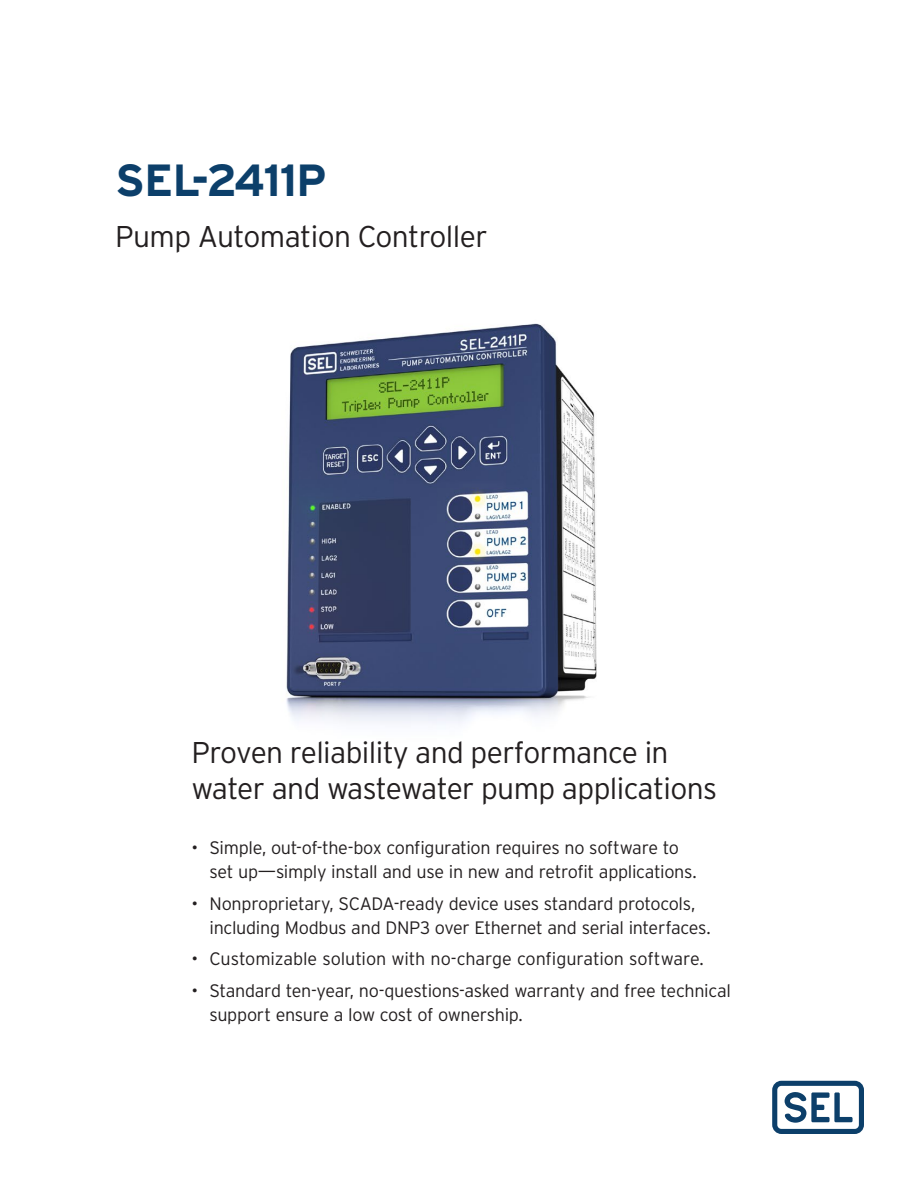
<style>
.page{position:relative;width:918px;height:1188px;background:#fff}
.page>*{position:absolute;margin:0;border:0;box-sizing:border-box;transform-origin:0 0}
.Cover_Title{font:700 45px "Interstate Poly";letter-spacing:-.02em;color:#0c3f6a}
.Cover_Sub{font:300 30px/36px "Interstate Poly";letter-spacing:-.02em;color:#231f20}
.t1{font:300 18px/24px "Interstate Poly";letter-spacing:-.02em;color:#231f20}
</style>
<div class="page">
<img style="left:286px;top:323px;width:311px;height:401px">
<svg style="left:772px;top:1081px;width:92px;height:53px"></svg>
<p class="Cover_Title" style="left:115px;top:147px;width:213px">SEL-2411P</p>
<p class="Cover_Sub" style="left:115px;top:216px;width:374px">Pump Automation Controller</p>
<p class="Cover_Sub" style="left:192px;top:733px;width:527px">Proven reliability and performance in water and wastewater pump applications</p>
<p class="t1" style="left:210px;top:835px;width:489px;text-indent:-18px">• Simple, out-of-the-box configuration requires no software to set up—simply install and use in new and retrofit applications.</p>
<p class="t1" style="left:210px;top:890px;width:503px;text-indent:-18px">• Nonproprietary, SCADA-ready device uses standard protocols, including Modbus and DNP3 over Ethernet and serial interfaces.</p>
<p class="t1" style="left:192px;top:946px;width:514px">• Customizable solution with no-charge configuration software.</p>
<p class="t1" style="left:210px;top:977px;width:523px;text-indent:-18px">• Standard ten-year, no-questions-asked warranty and free technical support ensure a low cost of ownership.</p>
</div>
